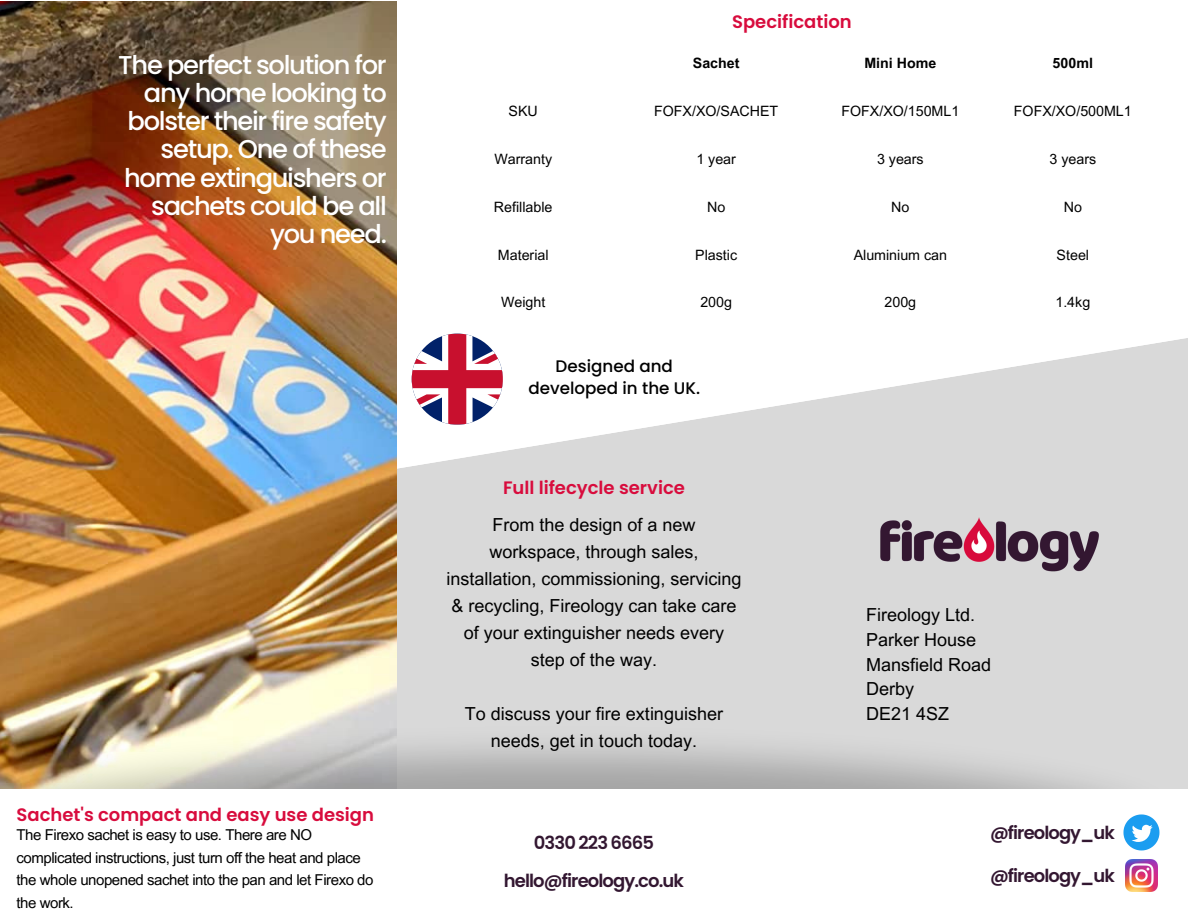
<style>
.page{position:relative;width:1188px;height:918px;background:#fff}
.page>*{position:absolute;margin:0;border:0;box-sizing:border-box;transform-origin:0 0}
.t1{font:500 25.8px/28.2px "Poppins";letter-spacing:-.05em;color:#fff;text-align:right}
.t2{font:18px/27px "Arial MT Pro";color:#000;text-align:center}
.t3{font:600 18px "Poppins";color:#d80c3d}
.t4{font:600 18px "Poppins";letter-spacing:-.05em;color:#331731}
.t5{font:500 16.8px/22.5px "Poppins";color:#000;text-align:center}
.t6{font:15px/22.5px "Arial MT Pro";letter-spacing:-.03em;color:#000}
.t7{font:14.25px "Arial MT Pro";color:#000}
.t8{font:700 14.25px "Arial MT Pro";color:#000}
</style>
<div class="page">
<svg style="left:396px;top:321px;width:792px;height:340px;fill:#d9d9d9"></svg>
<img style="left:0;top:1px;width:396px;height:660px">
<img style="left:0;top:661px;width:1188px;height:128px">
<svg style="left:1123px;top:814px;width:36px;height:36px"></svg>
<img style="left:1126px;top:860px;width:31px;height:31px">
<img style="left:866px;top:505px;width:248px;height:79px">
<svg style="left:412px;top:334px;width:91px;height:91px"></svg>
<p class="t1" style="left:118px;top:51px;width:270px">The perfect solution for any home looking to bolster their fire safety setup. One of these home extinguishers or sachets could be all you need.</p>
<p class="t3" style="left:17px;top:802px;width:359px">Sachet's compact and easy use design</p>
<p class="t6" style="left:17px;top:826px;width:359px">The Firexo sachet is easy to use. There are NO complicated instructions, just turn off the heat and place the whole unopened sachet into the pan and let Firexo do the work.</p>
<p class="t3" style="left:732px;top:10px;width:121px">Specification</p>
<p class="t8" style="left:693px;top:58px;width:48px">Sachet</p>
<p class="t8" style="left:864px;top:58px;width:73px">Mini Home</p>
<p class="t8" style="left:1053px;top:58px;width:42px">500ml</p>
<p class="t7" style="left:509px;top:106px;width:31px">SKU</p>
<p class="t7" style="left:654px;top:106px;width:126px">FOFX/XO/SACHET</p>
<p class="t7" style="left:841px;top:106px;width:119px">FOFX/XO/150ML1</p>
<p class="t7" style="left:1014px;top:106px;width:119px">FOFX/XO/500ML1</p>
<p class="t7" style="left:494px;top:154px;width:59px">Warranty</p>
<p class="t7" style="left:696px;top:154px;width:41px">1 year</p>
<p class="t7" style="left:877px;top:154px;width:48px">3 years</p>
<p class="t7" style="left:1050px;top:154px;width:48px">3 years</p>
<p class="t7" style="left:494px;top:201px;width:60px">Refillable</p>
<p class="t7" style="left:707px;top:201px;width:20px">No</p>
<p class="t7" style="left:891px;top:201px;width:20px">No</p>
<p class="t7" style="left:1064px;top:201px;width:20px">No</p>
<p class="t7" style="left:498px;top:249px;width:52px">Material</p>
<p class="t7" style="left:695px;top:249px;width:43px">Plastic</p>
<p class="t7" style="left:854px;top:249px;width:95px">Aluminium can</p>
<p class="t7" style="left:1057px;top:249px;width:34px">Steel</p>
<p class="t7" style="left:501px;top:297px;width:46px">Weight</p>
<p class="t7" style="left:700px;top:297px;width:33px">200g</p>
<p class="t7" style="left:885px;top:297px;width:33px">200g</p>
<p class="t7" style="left:1055px;top:297px;width:36px">1.4kg</p>
<p class="t5" style="left:528px;top:355px;width:173px">Designed and developed in the UK.</p>
<p class="t3" style="left:503px;top:476px;width:183px">Full lifecycle service</p>
<p class="t2" style="left:446px;top:513px;width:297px">From the design of a new workspace, through sales, installation, commissioning, servicing &amp; recycling, Fireology can take care of your extinguisher needs every step of the way.</p>
<p class="t2" style="left:465px;top:702px;width:260px">To discuss your fire extinguisher needs, get in touch today.</p>
<p class="t4" style="left:534px;top:830px;width:122px">0330 223 6665</p>
<p class="t4" style="left:504px;top:868px;width:182px">hello@fireology.co.uk</p>
<p class="t2" style="left:866px;top:604px;width:111px">Fireology Ltd.</p>
<p class="t2" style="left:866px;top:628px;width:112px">Parker House</p>
<p class="t2" style="left:866px;top:653px;width:127px">Mansfield Road</p>
<p class="t2" style="left:866px;top:678px;width:50px">Derby</p>
<p class="t2" style="left:866px;top:703px;width:85px">DE21 4SZ</p>
<p class="t4" style="left:990px;top:820px;width:126px">@fireology_uk</p>
<p class="t4" style="left:990px;top:863px;width:126px">@fireology_uk</p>
</div>
